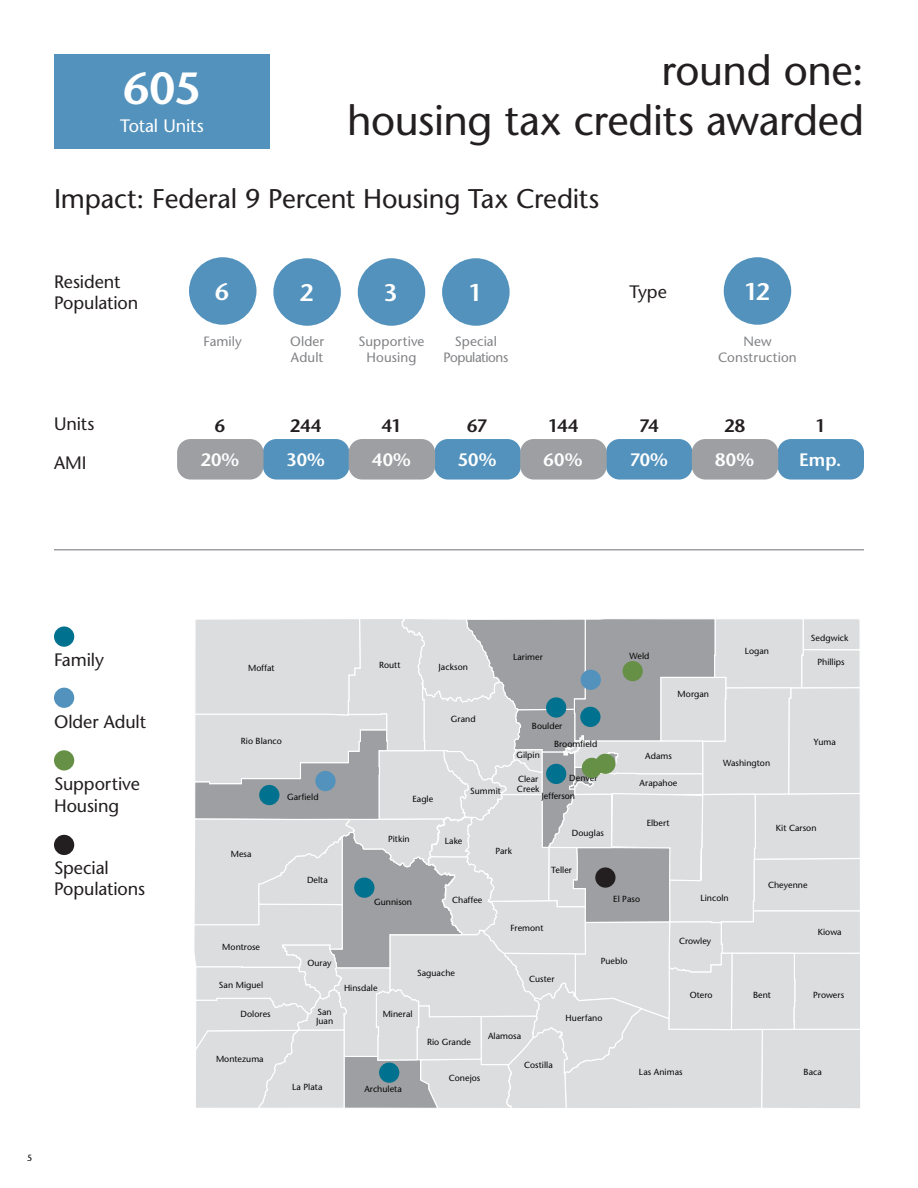
<style>
.page{position:relative;width:918px;height:1188px;background:#fff}
.page>*{position:absolute;margin:0;border:0;box-sizing:border-box;transform-origin:0 0}
.page_section_header_no_space{font:600 45px "Stone Sans Std";color:#fff}
.page_section_header_no_space-2{font:500 42px/50.4px "Stone Sans Std";letter-spacing:-.01em;color:#231f20;text-align:right}
.flyer_subhead{font:500 27px "Stone Sans Std";letter-spacing:-.005em;color:#231f20}
.ScorecardNumber{font:600 24px "Stone Sans Std";color:#fff}
.flyer_subhead-2{font:500 18px/21.6px "Stone Sans Std";letter-spacing:-.005em;color:#231f20}
.ScorecardNumber-2{font:600 18px "Stone Sans Std";color:#fff}
.ScorecardNumber-3{font:600 18px "Stone Sans Std";letter-spacing:-.025em;color:#231f20}
.page_section_header_no_space-3{font:500 18px "Stone Sans Std";letter-spacing:-.01em;color:#fff}
.t1{font:500 13.5px/16.2px "Stone Sans Std";letter-spacing:.005em;color:#808285;text-align:center}
.t2{font:500 13.5px/16.2px "Stone Sans Std";letter-spacing:-.03em;color:#808285;text-align:center}
.rev_date{font:500 9px "Stone Sans Std";color:#000}
.t3{font:500 8.85px/9.3px "Stone Sans Std";letter-spacing:.005em;color:#040503}
</style>
<div class="page">
<div style="left:724px;top:257px;width:67px;height:68px;background:#5292bd;border-radius:50%"></div>
<div style="left:54px;top:54px;width:216px;height:94px;background:#5292bd"></div>
<div style="left:778px;top:439px;width:86px;height:41px;background:#5292bd;border-radius:14px"></div>
<div style="left:606px;top:439px;width:86px;height:41px;background:#5292bd;border-radius:14px"></div>
<div style="left:434px;top:439px;width:87px;height:41px;background:#5292bd;border-radius:14px"></div>
<div style="left:263px;top:439px;width:86px;height:41px;background:#5292bd;border-radius:14px"></div>
<div style="left:692px;top:439px;width:86px;height:41px;background:#9d9fa2;border-radius:14px"></div>
<div style="left:520px;top:439px;width:87px;height:41px;background:#9d9fa2;border-radius:14px"></div>
<div style="left:349px;top:439px;width:86px;height:41px;background:#9d9fa2;border-radius:14px"></div>
<div style="left:177px;top:439px;width:87px;height:41px;background:#9d9fa2;border-radius:14px"></div>
<hr style="left:54px;top:549px;width:810px;height:1px;background:#9d9fa2">
<div style="left:54px;top:626px;width:20px;height:21px;background:#00718e;border-radius:50%"></div>
<div style="left:54px;top:688px;width:20px;height:20px;background:#5292bd;border-radius:50%"></div>
<div style="left:54px;top:750px;width:20px;height:21px;background:#669046;border-radius:50%"></div>
<div style="left:54px;top:835px;width:20px;height:20px;background:#231f20;border-radius:50%"></div>
<svg style="left:194px;top:619px;width:666px;height:489px"></svg>
<div style="left:595px;top:867px;width:21px;height:21px;background:#231f20;border-radius:50%"></div>
<div style="left:379px;top:1063px;width:20px;height:20px;background:#00718e;border-radius:50%"></div>
<div style="left:354px;top:878px;width:20px;height:20px;background:#00718e;border-radius:50%"></div>
<div style="left:259px;top:785px;width:20px;height:20px;background:#00718e;border-radius:50%"></div>
<div style="left:315px;top:771px;width:21px;height:20px;background:#5292bd;border-radius:50%"></div>
<div style="left:581px;top:670px;width:20px;height:20px;background:#5292bd;border-radius:50%"></div>
<div style="left:546px;top:764px;width:20px;height:20px;background:#00718e;border-radius:50%"></div>
<div style="left:546px;top:697px;width:20px;height:21px;background:#00718e;border-radius:50%"></div>
<div style="left:580px;top:707px;width:21px;height:20px;background:#00718e;border-radius:50%"></div>
<div style="left:623px;top:661px;width:20px;height:20px;background:#669046;border-radius:50%"></div>
<div style="left:582px;top:758px;width:20px;height:20px;background:#669046;border-radius:50%"></div>
<div style="left:595px;top:754px;width:21px;height:20px;background:#669046;border-radius:50%"></div>
<div style="left:189px;top:257px;width:67px;height:68px;background:#5292bd;border-radius:50%"></div>
<div style="left:273px;top:258px;width:68px;height:68px;background:#5292bd;border-radius:50%"></div>
<div style="left:358px;top:258px;width:67px;height:68px;background:#5292bd;border-radius:50%"></div>
<div style="left:442px;top:258px;width:68px;height:68px;background:#5292bd;border-radius:50%"></div>
<p class="page_section_header_no_space" style="left:123px;top:61px;width:79px">605</p>
<p class="page_section_header_no_space-3" style="left:120px;top:115px;width:85px">Total Units</p>
<p class="page_section_header_no_space-2" style="left:347px;top:45px;width:518px">round one:<br>housing tax credits awarded</p>
<p class="flyer_subhead" style="left:54px;top:183px;width:547px">Impact: Federal 9 Percent Housing Tax Credits</p>
<p class="flyer_subhead-2" style="left:54px;top:271px;width:86px">Resident<br>Population</p>
<p class="flyer_subhead-2" style="left:629px;top:281px;width:39px">Type</p>
<p class="ScorecardNumber" style="left:215px;top:277px;width:15px">6</p>
<p class="ScorecardNumber" style="left:299px;top:278px;width:15px">2</p>
<p class="ScorecardNumber" style="left:384px;top:278px;width:15px">3</p>
<p class="ScorecardNumber" style="left:468px;top:278px;width:15px">1</p>
<p class="t1" style="left:290px;top:333px;width:36px;text-align:left">Older<br>Adult</p>
<p class="t1" style="left:359px;top:333px;width:67px">Supportive<br>Housing</p>
<p class="t2" style="left:443px;top:333px;width:66px">Special<br>Populations</p>
<p class="t1" style="left:204px;top:333px;width:40px">Family</p>
<p class="ScorecardNumber" style="left:744px;top:277px;width:27px">12</p>
<p class="t1" style="left:718px;top:333px;width:80px">New<br>Construction</p>
<p class="flyer_subhead-2" style="left:54px;top:413px;width:42px">Units</p>
<p class="flyer_subhead-2" style="left:54px;top:452px;width:34px">AMI</p>
<p class="ScorecardNumber-2" style="left:799px;top:449px;width:44px">Emp.</p>
<p class="ScorecardNumber-3" style="left:215px;top:415px;width:12px">6</p>
<p class="ScorecardNumber-3" style="left:290px;top:415px;width:33px">244</p>
<p class="ScorecardNumber-3" style="left:382px;top:415px;width:21px">41</p>
<p class="ScorecardNumber-3" style="left:467px;top:415px;width:22px">67</p>
<p class="ScorecardNumber-3" style="left:548px;top:415px;width:32px">144</p>
<p class="ScorecardNumber-3" style="left:724px;top:415px;width:22px">28</p>
<p class="ScorecardNumber-3" style="left:815px;top:415px;width:12px">1</p>
<p class="ScorecardNumber-3" style="left:639px;top:415px;width:21px">74</p>
<p class="ScorecardNumber-2" style="left:200px;top:449px;width:40px">20%</p>
<p class="ScorecardNumber-2" style="left:286px;top:449px;width:40px">30%</p>
<p class="ScorecardNumber-2" style="left:372px;top:449px;width:40px">40%</p>
<p class="ScorecardNumber-2" style="left:458px;top:449px;width:40px">50%</p>
<p class="ScorecardNumber-2" style="left:544px;top:449px;width:40px">60%</p>
<p class="ScorecardNumber-2" style="left:630px;top:449px;width:40px">70%</p>
<p class="ScorecardNumber-2" style="left:715px;top:449px;width:40px">80%</p>
<p class="flyer_subhead-2" style="left:54px;top:649px;width:52px">Family</p>
<p class="flyer_subhead-2" style="left:54px;top:711px;width:93px">Older Adult</p>
<p class="flyer_subhead-2" style="left:54px;top:773px;width:87px">Supportive<br>Housing</p>
<p class="flyer_subhead-2" style="left:54px;top:857px;width:93px">Special<br>Populations</p>
<p class="rev_date" style="left:27px;top:1153px;width:7px">5</p>
<p class="t3" style="left:811px;top:633px;width:39px">Sedgwick</p>
<p class="t3" style="left:248px;top:663px;width:28px">Moffat</p>
<p class="t3" style="left:379px;top:660px;width:23px">Routt</p>
<p class="t3" style="left:439px;top:662px;width:31px">Jackson</p>
<p class="t3" style="left:513px;top:652px;width:31px">Larimer</p>
<p class="t3" style="left:629px;top:651px;width:22px">Weld</p>
<p class="t3" style="left:745px;top:647px;width:26px">Logan</p>
<p class="t3" style="left:817px;top:657px;width:29px">Phillips</p>
<p class="t3" style="left:678px;top:689px;width:33px">Morgan</p>
<p class="t3" style="left:451px;top:715px;width:26px">Grand</p>
<p class="t3" style="left:532px;top:721px;width:32px">Boulder</p>
<p class="t3" style="left:241px;top:736px;width:42px">Rio Blanco</p>
<p class="t3" style="left:287px;top:792px;width:33px">Garfield</p>
<p class="t3" style="left:412px;top:795px;width:22px">Eagle</p>
<p class="t3" style="left:470px;top:786px;width:32px">Summit</p>
<p class="t3" style="left:554px;top:739px;width:45px">Broomfield</p>
<p class="t3" style="left:569px;top:773px;width:30px">Denver</p>
<p class="t3" style="left:516px;top:750px;width:25px">Gilpin</p>
<p class="t3" style="left:645px;top:751px;width:28px">Adams</p>
<p class="t3" style="left:517px;top:775px;width:24px">Clear<br>Creek</p>
<p class="t3" style="left:640px;top:778px;width:39px">Arapahoe</p>
<p class="t3" style="left:542px;top:791px;width:35px">Jefferson</p>
<p class="t3" style="left:723px;top:758px;width:49px">Washington</p>
<p class="t3" style="left:814px;top:738px;width:23px">Yuma</p>
<p class="t3" style="left:388px;top:834px;width:23px">Pitkin</p>
<p class="t3" style="left:445px;top:836px;width:19px">Lake</p>
<p class="t3" style="left:572px;top:829px;width:34px">Douglas</p>
<p class="t3" style="left:647px;top:818px;width:24px">Elbert</p>
<p class="t3" style="left:776px;top:823px;width:42px">Kit Carson</p>
<p class="t3" style="left:231px;top:850px;width:22px">Mesa</p>
<p class="t3" style="left:495px;top:846px;width:18px">Park</p>
<p class="t3" style="left:551px;top:866px;width:22px">Teller</p>
<p class="t3" style="left:307px;top:875px;width:22px">Delta</p>
<p class="t3" style="left:768px;top:880px;width:41px">Cheyenne</p>
<p class="t3" style="left:374px;top:898px;width:39px">Gunnison</p>
<p class="t3" style="left:452px;top:896px;width:32px">Chaffee</p>
<p class="t3" style="left:613px;top:894px;width:28px">El Paso</p>
<p class="t3" style="left:700px;top:893px;width:30px">Lincoln</p>
<p class="t3" style="left:510px;top:923px;width:35px">Fremont</p>
<p class="t3" style="left:818px;top:927px;width:25px">Kiowa</p>
<p class="t3" style="left:222px;top:942px;width:39px">Montrose</p>
<p class="t3" style="left:679px;top:937px;width:34px">Crowley</p>
<p class="t3" style="left:219px;top:980px;width:46px">San Miguel</p>
<p class="t3" style="left:307px;top:959px;width:26px">Ouray</p>
<p class="t3" style="left:344px;top:983px;width:35px">Hinsdale</p>
<p class="t3" style="left:417px;top:968px;width:39px">Saguache</p>
<p class="t3" style="left:529px;top:975px;width:27px">Custer</p>
<p class="t3" style="left:601px;top:956px;width:28px">Pueblo</p>
<p class="t3" style="left:690px;top:991px;width:24px">Otero</p>
<p class="t3" style="left:753px;top:991px;width:19px">Bent</p>
<p class="t3" style="left:813px;top:991px;width:32px">Prowers</p>
<p class="t3" style="left:241px;top:1010px;width:32px">Dolores</p>
<p class="t3" style="left:316px;top:1007px;width:19px">San<br>Juan</p>
<p class="t3" style="left:383px;top:1009px;width:31px">Mineral</p>
<p class="t3" style="left:566px;top:1013px;width:38px">Huerfano</p>
<p class="t3" style="left:216px;top:1054px;width:49px">Montezuma</p>
<p class="t3" style="left:292px;top:1082px;width:32px">La Plata</p>
<p class="t3" style="left:364px;top:1084px;width:39px">Archuleta</p>
<p class="t3" style="left:488px;top:1031px;width:35px">Alamosa</p>
<p class="t3" style="left:427px;top:1037px;width:46px">Rio Grande</p>
<p class="t3" style="left:449px;top:1073px;width:33px">Conejos</p>
<p class="t3" style="left:524px;top:1061px;width:30px">Costilla</p>
<p class="t3" style="left:639px;top:1067px;width:45px">Las Animas</p>
<p class="t3" style="left:804px;top:1067px;width:20px">Baca</p>
</div>
